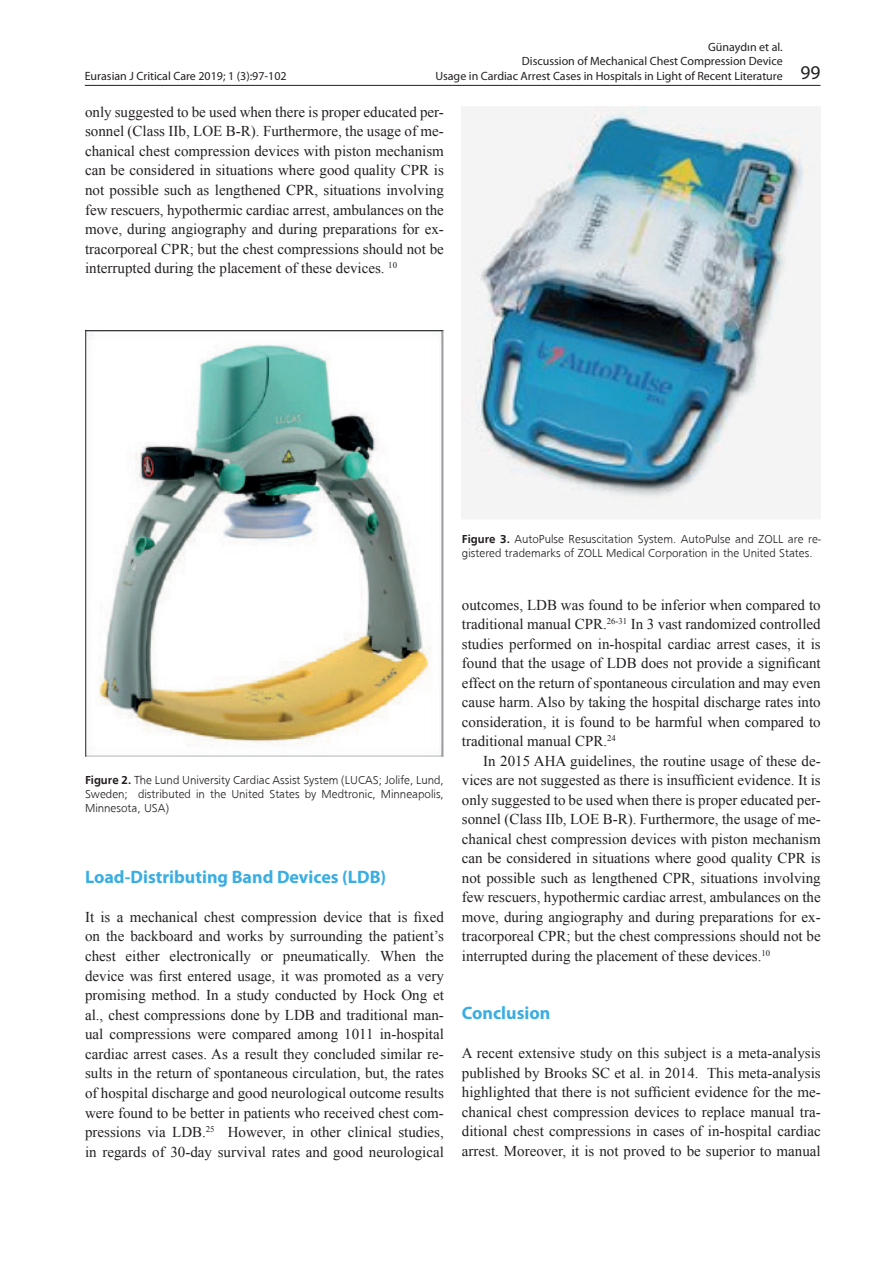
<style>
.page{position:relative;width:893px;height:1263px;background:#fff}
.page>*{position:absolute;margin:0;border:0;box-sizing:border-box;transform-origin:0 0}
.t1{font:700 18px "Myriad Pro";color:#3aaee3}
.t2{font:15px/19.5px "Times New Roman";color:#231f20;text-align:justify}
.t3{font:12px/14.4px "Frugal Sans";color:#231f20;text-align:justify}
.t4{font:12px/14.4px "Myriad Pro";color:#231f20;text-align:right}
.s1{font-size:19.5px}
.s2{font-weight:700}
</style>
<div class="page">
<hr style="left:85px;top:85px;width:735px;height:1px;background:#231f20">
<img style="left:85px;top:330px;width:359px;height:427px">
<img style="left:462px;top:106px;width:358px;height:413px">
<p class="t4" style="left:522px;top:39px;width:262px">Günaydın et al.<br>Discussion of Mechanical Chest Compression Device</p>
<p class="t4" style="left:85px;top:68px;width:203px">Eurasian J Critical Care 2019; 1 (3):97-102</p>
<p class="t4" style="left:435px;top:68px;width:387px">Usage in Cardiac Arrest Cases in Hospitals in Light of Recent Literature <span class="s1">99</span></p>
<p class="t2" style="left:85px;top:102px;width:360px">only suggested to be used when there is proper educated per&shy;sonnel (Class IIb, LOE B-R). Furthermore, the usage of me&shy;chanical chest compression devices with piston mechanism can be considered in situations where good quality CPR is not possible such as lengthened CPR, situations involving few rescuers, hypothermic cardiac arrest, ambulances on the move, during angiography and during preparations for ex&shy;tracorporeal CPR; but the chest compressions should not be interrupted during the placement of these devices. <sup>10</sup></p>
<p class="t3" style="left:85px;top:772px;width:360px"><span class="s2">Figure 2.</span> The Lund University Cardiac Assist System (LUCAS; Jolife, Lund, Sweden; distributed in the United States by Medtronic, Minneapolis, Minnesota, USA)</p>
<p class="t1" style="left:85px;top:866px;width:303px">Load-Distributing Band Devices (LDB)</p>
<p class="t2" style="left:85px;top:907px;width:360px">It is a mechanical chest compression device that is fixed on the backboard and works by surrounding the patient’s chest either electronically or pneumatically. When the device was first entered usage, it was promoted as a very promising method. In a study conducted by Hock Ong et al., chest compressions done by LDB and traditional man&shy;ual compressions were compared among 1011 in-hospital cardiac arrest cases. As a result they concluded similar re&shy;sults in the return of spontaneous circulation, but, the rates of hospital discharge and good neurological outcome results were found to be better in patients who received chest com&shy;pressions via LDB.<sup>25</sup> However, in other clinical studies, in regards of 30-day survival rates and good neurological</p>
<p class="t3" style="left:462px;top:531px;width:360px"><span class="s2">Figure 3.</span> AutoPulse Resuscitation System. AutoPulse and ZOLL are re&shy;gistered trademarks of ZOLL Medical Corporation in the United States.</p>
<p class="t2" style="left:462px;top:595px;width:360px">outcomes, LDB was found to be inferior when compared to traditional manual CPR.<sup>26-31</sup> In 3 vast randomized controlled studies performed on in-hospital cardiac arrest cases, it is found that the usage of LDB does not provide a significant effect on the return of spontaneous circulation and may even cause harm. Also by taking the hospital discharge rates into consideration, it is found to be harmful when compared to traditional manual CPR.<sup>24</sup></p>
<p class="t2" style="left:462px;top:751px;width:360px;text-indent:21px">In 2015 AHA guidelines, the routine usage of these de&shy;vices are not suggested as there is insufficient evidence. It is only suggested to be used when there is proper educated per&shy;sonnel (Class IIb, LOE B-R). Furthermore, the usage of me&shy;chanical chest compression devices with piston mechanism can be considered in situations where good quality CPR is not possible such as lengthened CPR, situations involving few rescuers, hypothermic cardiac arrest, ambulances on the move, during angiography and during preparations for ex&shy;tracorporeal CPR; but the chest compressions should not be interrupted during the placement of these devices.<sup>10</sup></p>
<p class="t1" style="left:462px;top:1003px;width:90px">Conclusion</p>
<p class="t2" style="left:462px;top:1043px;width:360px">A recent extensive study on this subject is a meta-analysis published by Brooks SC et al. in 2014. This meta-analysis highlighted that there is not sufficient evidence for the me&shy;chanical chest compression devices to replace manual tra&shy;ditional chest compressions in cases of in-hospital cardiac arrest. Moreover, it is not proved to be superior to manual</p>
</div>
